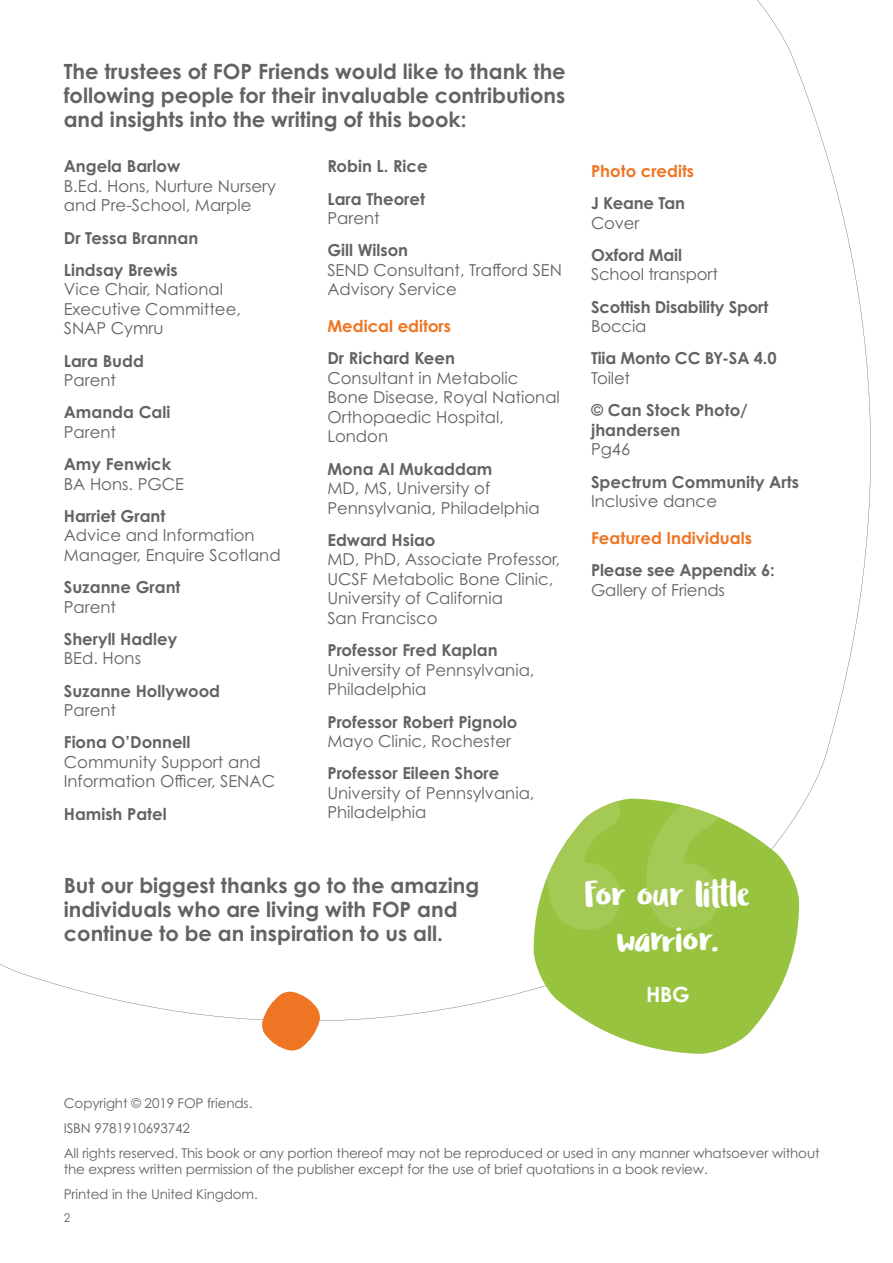
<style>
.page{position:relative;width:893px;height:1263px;background:#fff}
.page>*{position:absolute;margin:0;border:0;box-sizing:border-box;transform-origin:0 0}
.t1{font:37.5px/45px "Ludicrous";letter-spacing:-.01em;color:#fff;text-align:center}
.t2{font:700 21px/24px "Century Gothic Pro";color:#646363;text-align:justify}
.t3{font:700 21px "Century Gothic Pro";color:#fff}
.t4{font:16.5px/19.5px "Century Gothic Pro";color:#646363}
.t5{font:700 16.5px/32.2px "Century Gothic Pro";color:#646363}
.t6{font:700 16.5px "Century Gothic Pro";color:#ee7523}
.t7{font:13.5px/25px "Century Gothic Pro";letter-spacing:-.01em;color:#646363}
.t8{font:12px "Century Gothic Pro";color:#646363}
</style>
<div class="page">
<svg style="left:262px;top:991px;width:58px;height:60px"></svg>
<svg style="left:533px;top:799px;width:266px;height:255px;fill:#97c33f"></svg>
<svg style="left:548px;top:799px;width:73px;height:131px"></svg>
<svg style="left:646px;top:799px;width:74px;height:131px;background:#a5ca57"></svg>
<p class="t2" style="left:64px;top:59px;width:503px">The trustees of FOP Friends would like to thank the following people for their invaluable contributions and insights into the writing of this book:</p>
<p class="t5" style="left:64px;top:150px;width:118px">Angela Barlow</p>
<p class="t4" style="left:64px;top:176px;width:214px">B.Ed. Hons, Nurture Nursery and Pre-School, Marple</p>
<p class="t5" style="left:64px;top:221px;width:136px">Dr Tessa Brannan<br>Lindsay Brewis</p>
<p class="t4" style="left:64px;top:279px;width:179px">Vice Chair, National<br>Executive Committee,<br>SNAP Cymru</p>
<p class="t5" style="left:64px;top:344px;width:82px">Lara Budd</p>
<p class="t4" style="left:64px;top:370px;width:54px">Parent</p>
<p class="t5" style="left:64px;top:396px;width:108px">Amanda Cali</p>
<p class="t4" style="left:64px;top:422px;width:54px">Parent</p>
<p class="t5" style="left:64px;top:448px;width:109px">Amy Fenwick</p>
<p class="t4" style="left:64px;top:474px;width:122px">BA Hons. PGCE</p>
<p class="t5" style="left:64px;top:499px;width:103px">Harriet Grant</p>
<p class="t4" style="left:64px;top:525px;width:218px">Advice and Information<br>Manager, Enquire Scotland</p>
<p class="t5" style="left:64px;top:571px;width:118px">Suzanne Grant</p>
<p class="t4" style="left:64px;top:597px;width:54px">Parent</p>
<p class="t5" style="left:64px;top:622px;width:115px">Sheryll Hadley</p>
<p class="t4" style="left:64px;top:648px;width:79px">BEd. Hons</p>
<p class="t5" style="left:64px;top:674px;width:158px">Suzanne Hollywood</p>
<p class="t4" style="left:64px;top:700px;width:54px">Parent</p>
<p class="t5" style="left:64px;top:726px;width:128px">Fiona O’Donnell</p>
<p class="t4" style="left:64px;top:752px;width:213px">Community Support and<br>Information Officer, SENAC</p>
<p class="t5" style="left:64px;top:797px;width:104px">Hamish Patel</p>
<p class="t5" style="left:327px;top:150px;width:102px">Robin L. Rice<br>Lara Theoret</p>
<p class="t4" style="left:327px;top:208px;width:54px">Parent</p>
<p class="t5" style="left:327px;top:234px;width:82px">Gill Wilson</p>
<p class="t4" style="left:327px;top:260px;width:236px">SEND Consultant, Trafford SEN<br>Advisory Service</p>
<p class="t6" style="left:327px;top:316px;width:125px">Medical editors</p>
<p class="t5" style="left:327px;top:342px;width:129px">Dr Richard Keen</p>
<p class="t4" style="left:327px;top:368px;width:234px">Consultant in Metabolic<br>Bone Disease, Royal National<br>Orthopaedic Hospital,<br>London</p>
<p class="t5" style="left:327px;top:452px;width:166px">Mona Al Mukaddam</p>
<p class="t4" style="left:327px;top:478px;width:214px">MD, MS, University of<br>Pennsylvania, Philadelphia</p>
<p class="t5" style="left:327px;top:523px;width:110px">Edward Hsiao</p>
<p class="t4" style="left:327px;top:549px;width:234px">MD, PhD, Associate Professor,<br>UCSF Metabolic Bone Clinic,<br>University of California<br>San Francisco</p>
<p class="t5" style="left:327px;top:634px;width:172px">Professor Fred Kaplan</p>
<p class="t4" style="left:327px;top:660px;width:209px">University of Pennsylvania,<br>Philadelphia</p>
<p class="t5" style="left:327px;top:705px;width:192px">Professor Robert Pignolo</p>
<p class="t4" style="left:327px;top:731px;width:185px">Mayo Clinic, Rochester</p>
<p class="t5" style="left:327px;top:757px;width:173px">Professor Eileen Shore</p>
<p class="t4" style="left:327px;top:783px;width:209px">University of Pennsylvania,<br>Philadelphia</p>
<p class="t6" style="left:591px;top:161px;width:105px">Photo credits</p>
<p class="t5" style="left:591px;top:187px;width:96px">J Keane Tan</p>
<p class="t4" style="left:591px;top:213px;width:50px">Cover</p>
<p class="t5" style="left:591px;top:238px;width:92px">Oxford Mail</p>
<p class="t4" style="left:591px;top:264px;width:128px">School transport</p>
<p class="t5" style="left:591px;top:290px;width:179px">Scottish Disability Sport</p>
<p class="t4" style="left:591px;top:316px;width:57px">Boccia</p>
<p class="t5" style="left:591px;top:342px;width:187px">Tiia Monto CC BY-SA 4.0</p>
<p class="t4" style="left:591px;top:368px;width:41px">Toilet</p>
<p class="t5" style="left:591px;top:400px;width:158px;line-height:19.5px">© Can Stock Photo/ jhandersen</p>
<p class="t4" style="left:591px;top:439px;width:41px">Pg46</p>
<p class="t5" style="left:591px;top:465px;width:209px">Spectrum Community Arts</p>
<p class="t4" style="left:591px;top:491px;width:127px">Inclusive dance</p>
<p class="t6" style="left:591px;top:527px;width:162px">Featured Individuals</p>
<p class="t5" style="left:591px;top:554px;width:185px">Please see Appendix 6:</p>
<p class="t4" style="left:591px;top:580px;width:135px">Gallery of Friends</p>
<p class="t2" style="left:64px;top:873px;width:417px;text-align:left">But our biggest thanks go to the amazing individuals who are living with FOP and continue to be an inspiration to us all.</p>
<h1 class="t1" style="left:585px;top:872px;width:167px">For our little warrior.</h1>
<p class="t3" style="left:646px;top:981px;width:45px">HBG</p>
<p class="t7" style="left:64px;top:1090px;width:757px">Copyright © 2019 FOP friends.<br>ISBN 9781910693742<br>All rights reserved. This book or any portion thereof may not be reproduced or used in any manner whatsoever without</p>
<p class="t7" style="left:64px;top:1156px;width:645px">the express written permission of the publisher except for the use of brief quotations in a book review.<br>Printed in the United Kingdom.</p>
<p class="t8" style="left:64px;top:1210px;width:8px">2</p>
</div>
